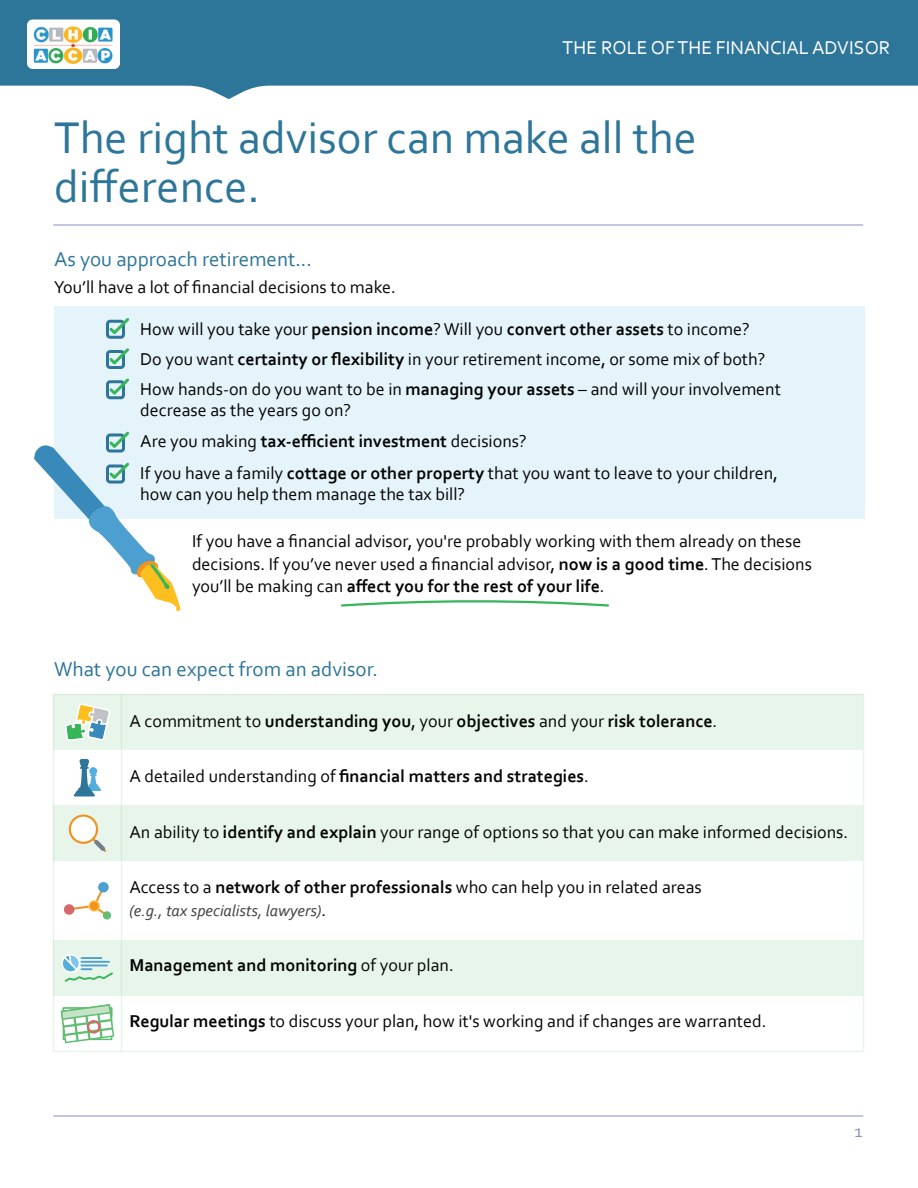
<style>
.page{position:relative;width:918px;height:1188px;background:#fff}
.page>*{position:absolute;margin:0;border:0;box-sizing:border-box;transform-origin:0 0}
.t1{font:46.5px/49.5px "Corbel";color:#2d769a}
.t2{font:21px "Corbel";color:#2d769a}
.t3{font:19.5px "Corbel";color:#fff}
.t4{font:18px/30px "Corbel";color:#050504}
.t5{font:700 18px "Corbel";color:#050504}
.t6{font:18px "Corbel";color:#8b8dc1}
.t7{font:italic 16.5px "Corbel";color:#414042}
.s1{font-weight:700}
.s2{font-weight:400}
.s3{font-style:normal;font-size:18px;color:#050504}
</style>
<div class="page">
<hr style="left:53px;top:1116px;width:810px;height:1px;background:#8b8dc1">
<div style="left:54px;top:306px;width:810px;height:213px;background:#e5f3fa"></div>
<hr style="left:53px;top:225px;width:810px;height:1px;background:#8b8dc1">
<div style="left:106px;top:320px;width:19px;height:19px;border:3px solid #2d769a;border-radius:3px"></div>
<svg style="left:107px;top:318px;width:22px;height:19px"></svg>
<div style="left:106px;top:350px;width:19px;height:19px;border:3px solid #2d769a;border-radius:3px"></div>
<svg style="left:107px;top:348px;width:22px;height:19px"></svg>
<div style="left:106px;top:380px;width:19px;height:19px;border:3px solid #2d769a;border-radius:3px"></div>
<svg style="left:107px;top:378px;width:22px;height:19px"></svg>
<svg style="left:34px;top:431px;width:147px;height:181px"></svg>
<svg style="left:341px;top:600px;width:268px;height:7px"></svg>
<div style="left:53px;top:694px;width:810px;height:56px;background:#e8f5ea"></div>
<div style="left:53px;top:806px;width:810px;height:55px;background:#e8f5ea"></div>
<div style="left:53px;top:940px;width:810px;height:56px;background:#e8f5ea"></div>
<svg style="left:64px;top:882px;width:47px;height:38px"></svg>
<svg style="left:65px;top:704px;width:45px;height:37px"></svg>
<svg style="left:69px;top:814px;width:37px;height:38px"></svg>
<svg style="left:74px;top:759px;width:27px;height:37px"></svg>
<svg style="left:61px;top:1004px;width:53px;height:39px"></svg>
<svg style="left:61px;top:954px;width:52px;height:28px"></svg>
<hr style="left:121px;top:694px;width:1px;height:359px;background:#8acc97">
<svg style="left:0;top:0;width:918px;height:99px;background:#4988a7"></svg>
<div style="left:27px;top:19px;width:93px;height:50px;background:#fff;border-radius:6px"></div>
<img style="left:34px;top:27px;width:79px;height:36px">
<p class="t3" style="left:563px;top:36px;width:329px">THE ROLE OF THE FINANCIAL ADVISOR</p>
<h1 class="t1" style="left:54px;top:112px;width:644px">The right advisor can make all the difference.</h1>
<p class="t2" style="left:54px;top:246px;width:260px">As you approach retirement...</p>
<p class="t4" style="left:54px;top:272px;width:343px">You’ll have a lot of financial decisions to make.</p>
<p class="t4" style="left:140px;top:313px;width:642px">How will you take your <span class="s1">pension income</span>? Will you <span class="s1">convert other assets</span> to income?<br>Do you want <span class="s1">certainty or flexibility</span> in your retirement income, or some mix of both?<br>How hands-on do you want to be in <span class="s1">managing your assets</span> – and will your involvement</p>
<p class="t4" style="left:140px;top:393px;width:639px;line-height:31.5px">decrease as the years go on?<br>Are you making <span class="s1">tax-efficient investment</span> decisions?<br>If you have a family <span class="s1">cottage or other property</span> that you want to leave to your children,</p>
<p class="t4" style="left:140px;top:478px;width:326px">how can you help them manage the tax bill?</p>
<p class="t4" style="left:192px;top:529px;width:621px;line-height:22.5px">If you have a financial advisor, you're probably working with them already on these decisions. If you’ve never used a financial advisor, <span class="s1">now is a good time</span>. The decisions you’ll be making can <span class="s1">affect you for the rest of your life</span>.</p>
<p class="t2" style="left:54px;top:656px;width:326px">What you can expect from an advisor.</p>
<p class="t5" style="left:130px;top:710px;width:589px"><span class="s2">A commitment to</span> understanding you<span class="s2">, your</span> objectives <span class="s2">and your</span> risk tolerance<span class="s2">.</span></p>
<p class="t5" style="left:130px;top:765px;width:461px"><span class="s2">A detailed understanding of</span> financial matters and strategies<span class="s2">.</span></p>
<p class="t4" style="left:130px;top:817px;width:720px">An ability to <span class="s1">identify and explain</span> your range of options so that you can make informed decisions.</p>
<p class="t4" style="left:130px;top:872px;width:574px">Access to a <span class="s1">network of other professionals</span> who can help you in related areas</p>
<p class="t7" style="left:130px;top:900px;width:198px">(e.g., tax specialists, lawyers)<span class="s3">.</span></p>
<p class="t5" style="left:130px;top:954px;width:326px">Management and monitoring <span class="s2">of your plan.</span></p>
<p class="t4" style="left:130px;top:1006px;width:639px"><span class="s1">Regular meetings</span> to discuss your plan, how it's working and if changes are warranted.</p>
<p class="t6" style="left:855px;top:1120px;width:10px">1</p>
</div>
